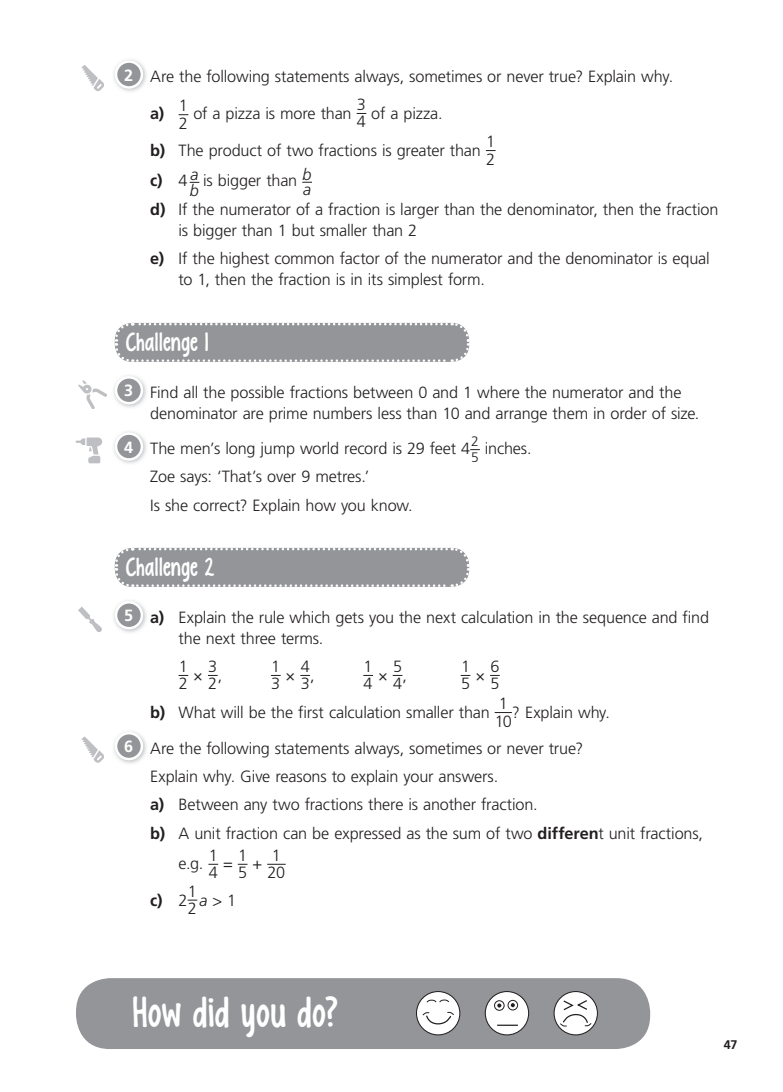
<style>
.page{position:relative;width:783px;height:1092px;background:#fff}
.page>*{position:absolute;margin:0;border:0;box-sizing:border-box;transform-origin:0 0}
.t1{font:43.75px "KG Empireof Dirt";letter-spacing:.005em;color:#fff}
.t2{font:26.25px "KG Empireof Dirt";letter-spacing:.015em;color:#fff}
.t3{font:300 16.25px/17.5px "Frutiger LT Std";letter-spacing:-.01em;color:#231f20}
.t4{font:700 16.25px "Frutiger LT Std";color:#231f20}
.t5{font:italic 300 16.25px "Frutiger LT Std";color:#231f20}
.t6{font:300 13.75px/16.2px "Frutiger LT Std";color:#231f20}
.t7{font:700 12.5px "Frutiger LT Std";color:#231f20}
.s1{font-weight:700;color:#fff}
.s2{font-weight:700}
.s3{font-weight:300}
.s4{font-style:italic}
</style>
<div class="page">
<div style="left:76px;top:978px;width:574px;height:71px;background:#939598;border-radius:34px"></div>
<div style="left:485px;top:991px;width:43px;height:44px;background:#fff;border-radius:50%"></div>
<div style="left:485px;top:991px;width:44px;height:44px;border:1px solid #231f20;border-radius:50%"></div>
<div style="left:494px;top:1000px;width:10px;height:10px;border:1px solid #231f20;border-radius:50%"></div>
<div style="left:508px;top:1000px;width:10px;height:10px;border:1px solid #231f20;border-radius:50%"></div>
<hr style="left:497px;top:1024px;width:21px;height:2px;background:#231f20">
<svg style="left:497px;top:1003px;width:4px;height:4px"></svg>
<svg style="left:511px;top:1003px;width:4px;height:4px"></svg>
<div style="left:416px;top:991px;width:44px;height:44px;background:#fff;border-radius:50%"></div>
<div style="left:416px;top:991px;width:44px;height:44px;border:1px solid #231f20;border-radius:50%"></div>
<svg style="left:426px;top:999px;width:23px;height:4px"></svg>
<svg style="left:422px;top:1011px;width:32px;height:14px"></svg>
<svg style="left:554px;top:991px;width:43px;height:44px"></svg>
<div style="left:553px;top:991px;width:45px;height:44px;border:1px solid #231f20;border-radius:50%"></div>
<svg style="left:560px;top:999px;width:32px;height:28px"></svg>
<img style="left:114px;top:375px;width:33px;height:33px">
<div style="left:116px;top:377px;width:26px;height:26px;background:#939598;border-radius:50%"></div>
<div style="left:115px;top:376px;width:28px;height:28px;border:2px solid #fff;border-radius:50%"></div>
<img style="left:114px;top:431px;width:33px;height:33px">
<div style="left:116px;top:433px;width:26px;height:26px;background:#939598;border-radius:50%"></div>
<div style="left:115px;top:432px;width:28px;height:29px;border:2px solid #fff;border-radius:50%"></div>
<svg style="left:78px;top:380px;width:29px;height:29px"></svg>
<svg style="left:75px;top:437px;width:27px;height:26px"></svg>
<img style="left:114px;top:600px;width:33px;height:33px">
<div style="left:116px;top:602px;width:26px;height:26px;background:#939598;border-radius:50%"></div>
<div style="left:115px;top:601px;width:28px;height:28px;border:2px solid #fff;border-radius:50%"></div>
<svg style="left:495px;top:712px;width:17px;height:1px"></svg>
<img style="left:114px;top:731px;width:33px;height:33px">
<div style="left:116px;top:733px;width:26px;height:26px;background:#939598;border-radius:50%"></div>
<div style="left:115px;top:732px;width:28px;height:28px;border:2px solid #fff;border-radius:50%"></div>
<svg style="left:267px;top:864px;width:19px;height:1px"></svg>
<svg style="left:78px;top:607px;width:24px;height:25px"></svg>
<svg style="left:81px;top:736px;width:23px;height:27px"></svg>
<svg style="left:114px;top:323px;width:356px;height:39px;background:#9a9c9f"></svg>
<svg style="left:114px;top:547px;width:356px;height:40px;background:#9d9fa1"></svg>
<img style="left:114px;top:59px;width:33px;height:33px">
<div style="left:116px;top:62px;width:26px;height:25px;background:#939598;border-radius:50%"></div>
<div style="left:115px;top:60px;width:28px;height:29px;border:2px solid #fff;border-radius:50%"></div>
<svg style="left:81px;top:65px;width:23px;height:26px"></svg>
<p class="t3" style="left:124px;top:69px;width:551px"><span class="s1">2</span> Are the following statements always, sometimes or never true? Explain why.</p>
<p class="t4" style="left:150px;top:107px;width:16px">a)</p>
<p class="t3" style="left:179px;top:98px;width:11px">1<br>2</p>
<p class="t3" style="left:193px;top:106px;width:160px">of a pizza is more than</p>
<p class="t3" style="left:357px;top:97px;width:11px">3<br>4</p>
<p class="t3" style="left:371px;top:106px;width:73px">of a pizza.</p>
<p class="t3" style="left:150px;top:143px;width:332px"><span class="s2">b)</span> The product of two fractions is greater than</p>
<p class="t3" style="left:486px;top:134px;width:11px">1<br>2</p>
<p class="t3" style="left:150px;top:173px;width:163px"><span class="s2">c)</span> 4 <sup>a</sup> is bigger than <sup>b</sup></p>
<p class="t5" style="left:190px;top:184px;width:11px">b</p>
<p class="t5" style="left:303px;top:182px;width:10px">a</p>
<p class="t3" style="left:150px;top:201px;width:570px"><span class="s2">d)</span> If the numerator of a fraction is larger than the denominator, then the fraction</p>
<p class="t3" style="left:179px;top:222px;width:240px">is bigger than 1 but smaller than 2</p>
<p class="t3" style="left:179px;top:249px;width:533px;line-height:21.2px;text-indent:-28px"><span class="s2">e)</span> If the highest common factor of the numerator and the denominator is equal to 1, then the fraction is in its simplest form.</p>
<h2 class="t2" style="left:126px;top:327px;width:84px">Challenge 1</h2>
<p class="t3" style="left:150px;top:382px;width:551px;line-height:21.2px;text-indent:-26px"><span class="s1">3</span> Find all the possible fractions between 0 and 1 where the numerator and the denominator are prime numbers less than 10 and arrange them in order of size.</p>
<p class="t3" style="left:124px;top:441px;width:348px"><span class="s1">4</span> The men’s long jump world record is 29 feet 4</p>
<p class="t6" style="left:471px;top:434px;width:9px">2<br>5</p>
<p class="t3" style="left:485px;top:441px;width:48px">inches.</p>
<p class="t3" style="left:150px;top:463px;width:264px;line-height:28.4px">Zoe says: ‘That’s over 9 metres.’<br>Is she correct? Explain how you know.</p>
<h2 class="t2" style="left:126px;top:552px;width:90px">Challenge 2</h2>
<p class="t3" style="left:179px;top:607px;width:532px;line-height:21.2px;text-indent:-55px"><span class="s1">5</span> <span class="s2">a)</span> Explain the rule which gets you the next calculation in the sequence and find the next three terms.</p>
<p class="t3" style="left:179px;top:658px;width:11px">1<br>2</p>
<p class="t3" style="left:208px;top:658px;width:11px">3<br>2</p>
<p class="t3" style="left:490px;top:658px;width:11px">6<br>5</p>
<p class="t3" style="left:271px;top:658px;width:11px">1<br>3</p>
<p class="t3" style="left:301px;top:658px;width:11px">4<br>3</p>
<p class="t3" style="left:364px;top:658px;width:11px">1<br>4</p>
<p class="t3" style="left:393px;top:658px;width:11px">5<br>4</p>
<p class="t3" style="left:461px;top:658px;width:11px">1<br>5</p>
<p class="t3" style="left:193px;top:668px;width:11px">×</p>
<p class="t3" style="left:286px;top:668px;width:11px">×</p>
<p class="t3" style="left:378px;top:668px;width:11px">×</p>
<p class="t3" style="left:475px;top:668px;width:11px">×</p>
<p class="t3" style="left:218px;top:668px;width:6px">,</p>
<p class="t3" style="left:310px;top:668px;width:6px">,</p>
<p class="t3" style="left:402px;top:668px;width:6px">,</p>
<p class="t3" style="left:150px;top:705px;width:341px"><span class="s2">b)</span> What will be the first calculation smaller than</p>
<p class="t3" style="left:495px;top:695px;width:19px">1<br>10</p>
<p class="t3" style="left:124px;top:696px;width:487px;line-height:35.4px;text-indent:388px">? Explain why.<br><span class="s1">6</span> Are the following statements always, sometimes or never true?</p>
<p class="t3" style="left:150px;top:763px;width:554px;line-height:28.4px">Explain why. Give reasons to explain your answers.<br><span class="s2">a)</span> Between any two fractions there is another fraction.<br><span class="s2">b)</span> A unit fraction can be expressed as the sum of two <span class="s2">differen</span>t unit fractions,</p>
<p class="t3" style="left:179px;top:855px;width:26px">e.g.</p>
<p class="t3" style="left:209px;top:847px;width:11px">1<br>4</p>
<p class="t3" style="left:238px;top:847px;width:11px">1<br>5</p>
<p class="t3" style="left:252px;top:855px;width:11px">+</p>
<p class="t3" style="left:268px;top:847px;width:19px">1<br>20</p>
<p class="t3" style="left:223px;top:855px;width:11px">=</p>
<p class="t4" style="left:150px;top:893px;width:39px">c) <span class="s3">2</span></p>
<p class="t3" style="left:188px;top:883px;width:11px">1<br>2</p>
<p class="t3" style="left:199px;top:892px;width:38px"><span class="s4">a</span> &gt; 1</p>
<h1 class="t1" style="left:133px;top:987px;width:207px">How did you do?</h1>
<p class="t7" style="left:724px;top:1039px;width:15px">47</p>
</div>
